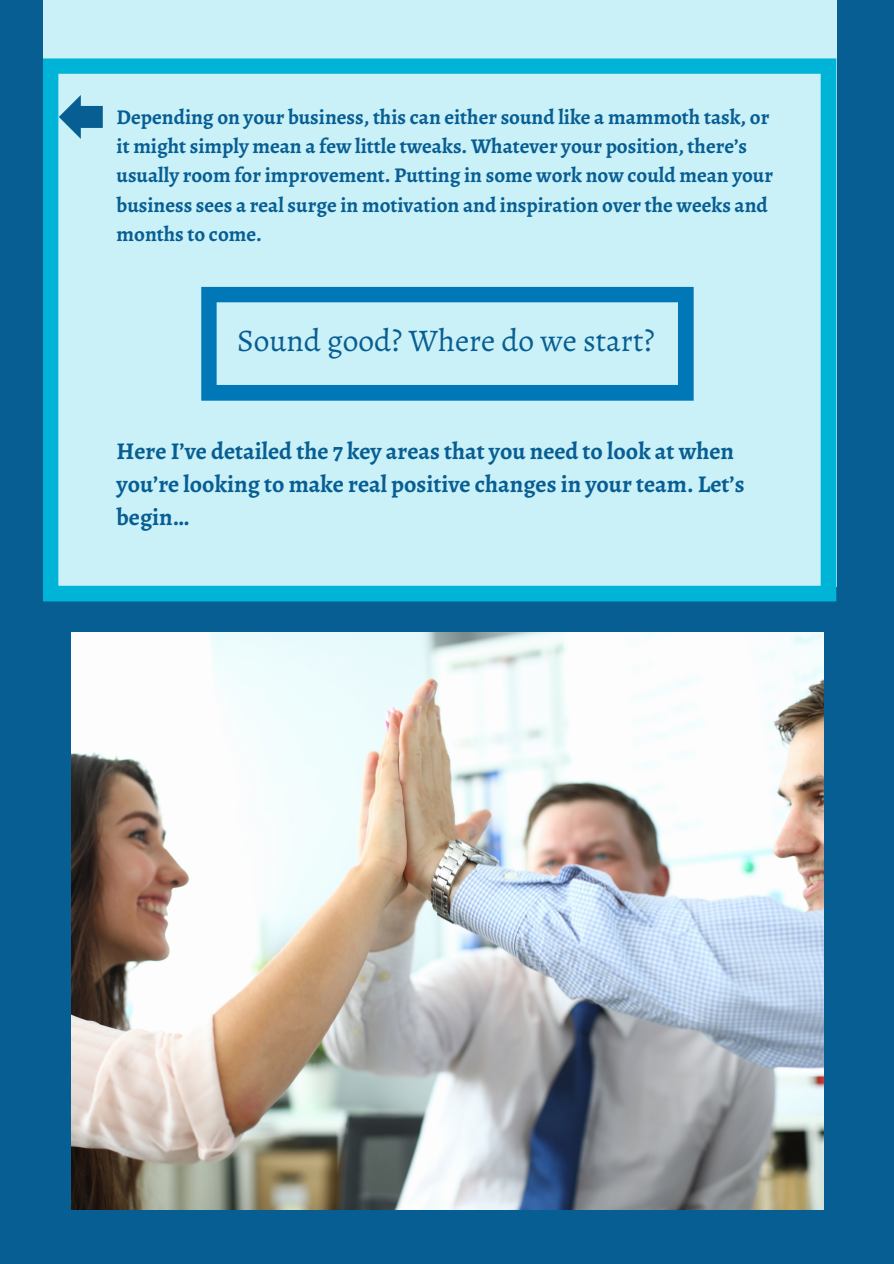
<style>
.page{position:relative;width:894px;height:1264px;background:#fff}
.page>*{position:absolute;margin:0;border:0;box-sizing:border-box;transform-origin:0 0}
.t1{font:31.5px "Alegreya";color:#075e92}
.t2{font:700 24px/32.7px "Alegreya";color:#075e92}
.t3{font:700 21px/29.2px "Alegreya";color:#075e92}
</style>
<div class="page">
<div style="left:0;top:0;width:893px;height:1263px;background:#075e92"></div>
<div style="left:44px;top:0;width:792px;height:59px;background:#caf0f8"></div>
<svg style="left:43px;top:58px;width:793px;height:543px;background:#aee5f2"></svg>
<img style="left:71px;top:632px;width:751px;height:577px">
<p class="t3" style="left:116px;top:102px;width:657px">Depending on your business, this can either sound like a mammoth task, or it might simply mean a few little tweaks. Whatever your position, there’s usually room for improvement. Putting in some work now could mean your business sees a real surge in motivation and inspiration over the weeks and months to come.</p>
<p class="t1" style="left:237px;top:319px;width:419px">Sound good? Where do we start?</p>
<p class="t2" style="left:116px;top:435px;width:629px">Here I’ve detailed the 7 key areas that you need to look at when you’re looking to make real positive changes in your team. Let’s begin…</p>
</div>
